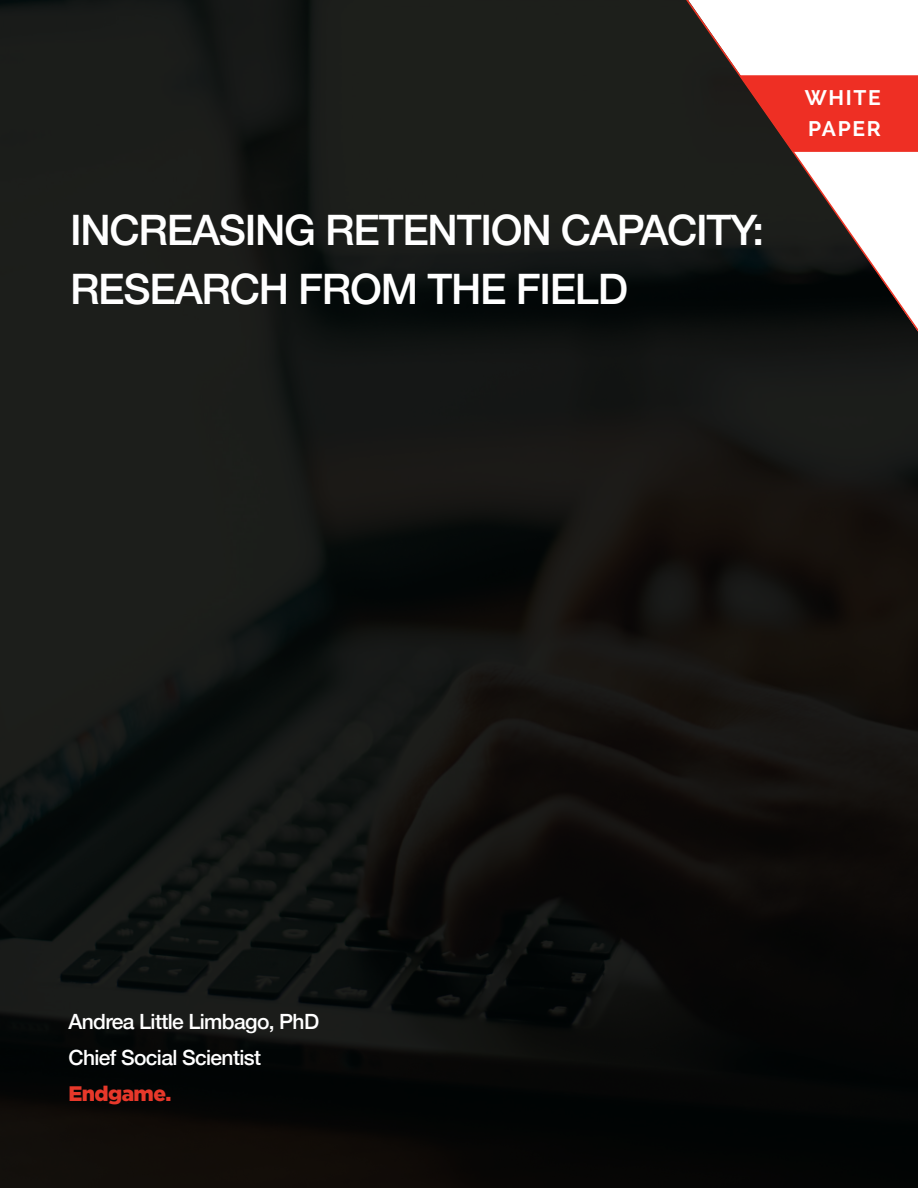
<style>
.page{position:relative;width:918px;height:1188px;background:#fff}
.page>*{position:absolute;margin:0;border:0;box-sizing:border-box;transform-origin:0 0}
.t1{font:500 42px/58.5px "Helvetica Neue";letter-spacing:-.03em;color:#fff}
.t2{font:500 21px/36px "Helvetica Neue";letter-spacing:-.03em;color:#fff}
.t3{font:700 21px/31.2px "Raleway";letter-spacing:.08em;color:#fff}
.t4{font:900 21px "Gotham";letter-spacing:-.03em;color:#e7382a}
</style>
<div class="page">
<img style="left:0;top:0;width:918px;height:1188px">
<svg style="left:586px;top:0;width:332px;height:525px"></svg>
<svg style="left:740px;top:75px;width:178px;height:77px;background:#d02d23"></svg>
<p class="t1" style="left:70px;top:198px;width:696px">INCREASING RETENTION CAPACITY:<br>RESEARCH FROM THE FIELD</p>
<p class="t3" style="left:805px;top:82px;width:78px">WHITE<br>PAPER</p>
<p class="t2" style="left:69px;top:1001px;width:252px">Andrea Little Limbago, PhD<br>Chief Social Scientist</p>
<p class="t4" style="left:69px;top:1081px;width:104px">Endgame.</p>
</div>
